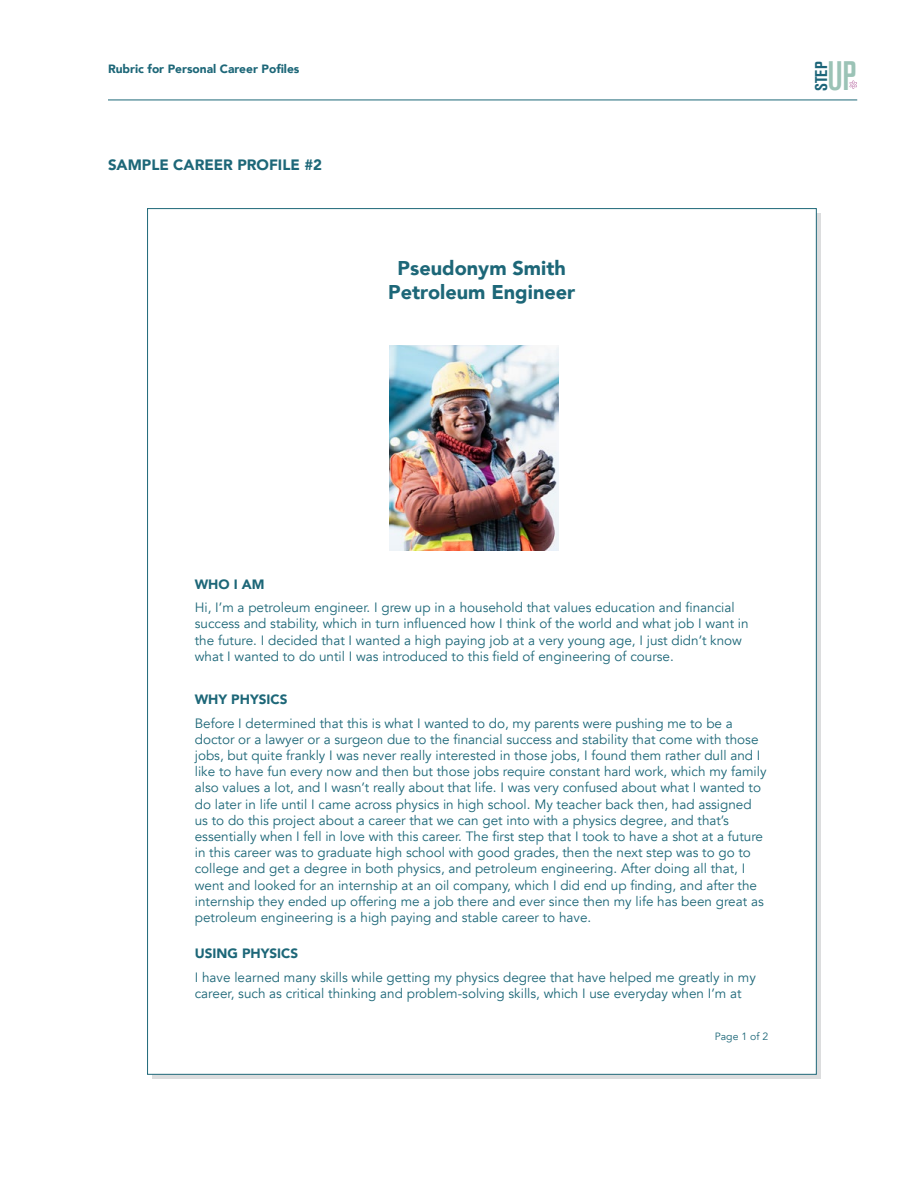
<style>
.page{position:relative;width:918px;height:1188px;background:#fff}
.page>*{position:absolute;margin:0;border:0;box-sizing:border-box;transform-origin:0 0}
.t1{font:500 condensed 40.8px "Akzidenz Grotesk BE";color:#9bc3b6}
.t2{font:900 19.95px/23.9px "Avenir";color:#1d6778;text-align:center}
.t3{font:700 condensed 16.95px "Akzidenz Grotesk BE";color:#1c6579}
.t4{font:900 15px "Avenir";color:#1d6778}
.t5{font:13.5px/16.2px "Avenir";color:#1d6778}
.t6{font:900 13.5px "Avenir";color:#1d6778}
.t7{font:900 12px "Avenir";color:#1d6778}
.t8{font:10.5px "Avenir";color:#1d6778}
</style>
<div class="page">
<svg style="left:849px;top:80px;width:8px;height:9px"></svg>
<div style="left:147px;top:208px;width:670px;height:867px;background:#fff;border:1px solid #1d6778"></div>
<hr style="left:108px;top:100px;width:749px;height:1px;background:#1d6778">
<img style="left:390px;top:346px;width:168px;height:205px">
<p class="t7" style="left:108px;top:58px;width:193px">Rubric for Personal Career Pofiles</p>
<p class="t4" style="left:108px;top:151px;width:216px">SAMPLE CAREER PROFILE #2</p>
<h2 class="t2" style="left:388px;top:255px;width:189px">Pseudonym Smith<br>Petroleum Engineer</h2>
<p class="t3" style="left:811px;top:91px;width:31px;rotate:-90deg">STEP</p>
<h1 class="t1" style="left:827px;top:54px;width:30px">UP</h1>
<p class="t6" style="left:195px;top:572px;width:71px">WHO I AM</p>
<p class="t5" style="left:195px;top:600px;width:555px">Hi, I’m a petroleum engineer. I grew up in a household that values education and financial success and stability, which in turn influenced how I think of the world and what job I want in the future. I decided that I wanted a high paying job at a very young age, I just didn’t know what I wanted to do until I was introduced to this field of engineering of course.</p>
<p class="t6" style="left:195px;top:688px;width:94px">WHY PHYSICS</p>
<p class="t5" style="left:195px;top:715px;width:573px">Before I determined that this is what I wanted to do, my parents were pushing me to be a doctor or a lawyer or a surgeon due to the financial success and stability that come with those jobs, but quite frankly I was never really interested in those jobs, I found them rather dull and I like to have fun every now and then but those jobs require constant hard work, which my family also values a lot, and I wasn’t really about that life. I was very confused about what I wanted to do later in life until I came across physics in high school. My teacher back then, had assigned us to do this project about a career that we can get into with a physics degree, and that’s essentially when I fell in love with this career. The first step that I took to have a shot at a future in this career was to graduate high school with good grades, then the next step was to go to college and get a degree in both physics, and petroleum engineering. After doing all that, I went and looked for an internship at an oil company, which I did end up finding, and after the internship they ended up offering me a job there and ever since then my life has been great as petroleum engineering is a high paying and stable career to have.</p>
<p class="t6" style="left:195px;top:942px;width:105px">USING PHYSICS</p>
<p class="t5" style="left:195px;top:970px;width:563px">I have learned many skills while getting my physics degree that have helped me greatly in my career, such as critical thinking and problem-solving skills, which I use everyday when I’m at</p>
<p class="t8" style="left:715px;top:1030px;width:55px">Page 1 of 2</p>
</div>
